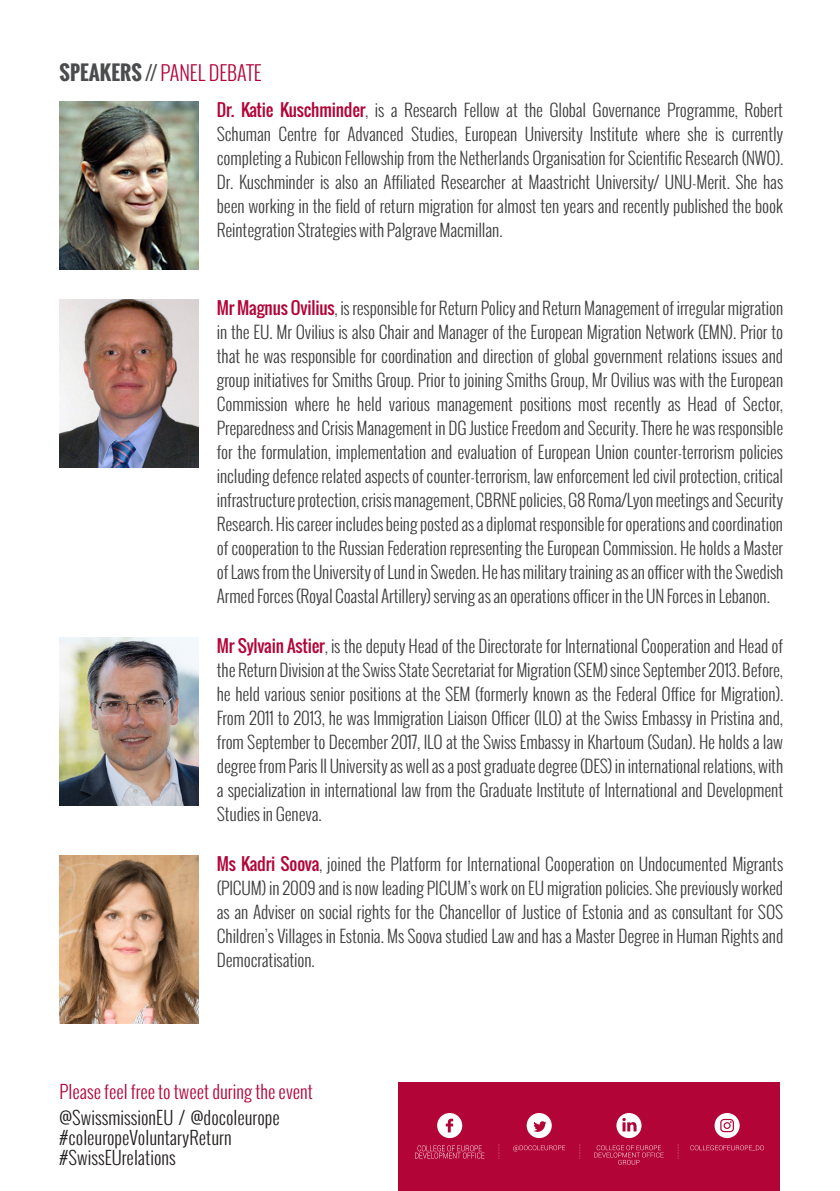
<style>
.page{position:relative;width:840px;height:1191px;background:#fff}
.page>*{position:absolute;margin:0;border:0;box-sizing:border-box;transform-origin:0 0}
.t1{font:300 20px "Oswald";color:#b30437}
.t2{font:300 18px "Oswald";color:#231f20}
.t3{font:300 18px "Oswald";color:#b30437}
.t4{font:300 17px/24px "Oswald";letter-spacing:-.01em;color:#3e3e3f;text-align:justify}
.s1{font-weight:700;color:#4b4c4d}
.s2{font-weight:700;font-size:19px;color:#4b4c4d}
.s3{font-weight:400;color:#b30437}
</style>
<div class="page">
<div style="left:398px;top:1082px;width:381px;height:109px;background:#b30437"></div>
<svg style="left:526px;top:1113px;width:25px;height:25px"></svg>
<svg style="left:513px;top:1145px;width:52px;height:6px"></svg>
<svg style="left:437px;top:1113px;width:25px;height:25px"></svg>
<svg style="left:415px;top:1145px;width:69px;height:13px"></svg>
<svg style="left:616px;top:1113px;width:25px;height:25px"></svg>
<svg style="left:690px;top:1145px;width:73px;height:5px"></svg>
<svg style="left:714px;top:1113px;width:25px;height:25px"></svg>
<svg style="left:594px;top:1145px;width:69px;height:19px"></svg>
<img style="left:60px;top:101px;width:138px;height:169px">
<img style="left:60px;top:299px;width:138px;height:168px">
<img style="left:60px;top:637px;width:138px;height:168px">
<img style="left:60px;top:855px;width:138px;height:168px">
<p class="t1" style="left:60px;top:59px;width:204px"><span class="s1">SPEAKERS</span> <span class="s2">//</span> PANEL DEBATE</p>
<p class="t4" style="left:217px;top:98px;width:567px"><span class="s3">Dr. Katie Kuschminder</span>, is a Research Fellow at the Global Governance Programme, Robert Schuman Centre for Advanced Studies, European University Institute where she is currently completing a Rubicon Fellowship from the Netherlands Organisation for Scientific Research (NWO).<br>Dr. Kuschminder is also an Affiliated Researcher at Maastricht University/ UNU-Merit. She has been working in the field of return migration for almost ten years and recently published the book Reintegration Strategies with Palgrave Macmillan.</p>
<p class="t4" style="left:217px;top:296px;width:568px"><span class="s3">Mr Magnus Ovilius</span>, is responsible for Return Policy and Return Management of irregular migration in the EU. Mr Ovilius is also Chair and Manager of the European Migration Network (EMN). Prior to that he was responsible for coordination and direction of global government relations issues and group initiatives for Smiths Group. Prior to joining Smiths Group, Mr Ovilius was with the European Commission where he held various management positions most recently as Head of Sector, Preparedness and Crisis Management in DG Justice Freedom and Security. There he was responsible for the formulation, implementation and evaluation of European Union counter-terrorism policies including defence related aspects of counter-terrorism, law enforcement led civil protection, critical infrastructure protection, crisis management, CBRNE policies, G8 Roma/Lyon meetings and Security Research. His career includes being posted as a diplomat responsible for operations and coordination of cooperation to the Russian Federation representing the European Commission. He holds a Master of Laws from the University of Lund in Sweden. He has military training as an officer with the Swedish Armed Forces (Royal Coastal Artillery) serving as an operations officer in the UN Forces in Lebanon.</p>
<p class="t4" style="left:217px;top:634px;width:567px"><span class="s3">Mr Sylvain Astier</span>, is the deputy Head of the Directorate for International Cooperation and Head of the Return Division at the Swiss State Secretariat for Migration (SEM) since September 2013. Before, he held various senior positions at the SEM (formerly known as the Federal Office for Migration).<br>From 2011 to 2013, he was Immigration Liaison Officer (ILO) at the Swiss Embassy in Pristina and, from September to December 2017, ILO at the Swiss Embassy in Khartoum (Sudan). He holds a law degree from Paris II University as well as a post graduate degree (DES) in international relations, with a specialization in international law from the Graduate Institute of International and Development Studies in Geneva.</p>
<p class="t4" style="left:217px;top:851px;width:567px"><span class="s3">Ms Kadri Soova</span>, joined the Platform for International Cooperation on Undocumented Migrants (PICUM) in 2009 and is now leading PICUM’s work on EU migration policies. She previously worked as an Adviser on social rights for the Chancellor of Justice of Estonia and as consultant for SOS Children’s Villages in Estonia. Ms Soova studied Law and has a Master Degree in Human Rights and Democratisation.</p>
<p class="t3" style="left:60px;top:1079px;width:255px">Please feel free to tweet during the event</p>
<p class="t2" style="left:60px;top:1105px;width:222px">@SwissmissionEU / @docoleurope</p>
<p class="t2" style="left:60px;top:1125px;width:174px">#coleuropeVoluntaryReturn</p>
<p class="t2" style="left:60px;top:1145px;width:118px">#SwissEUrelations</p>
</div>
